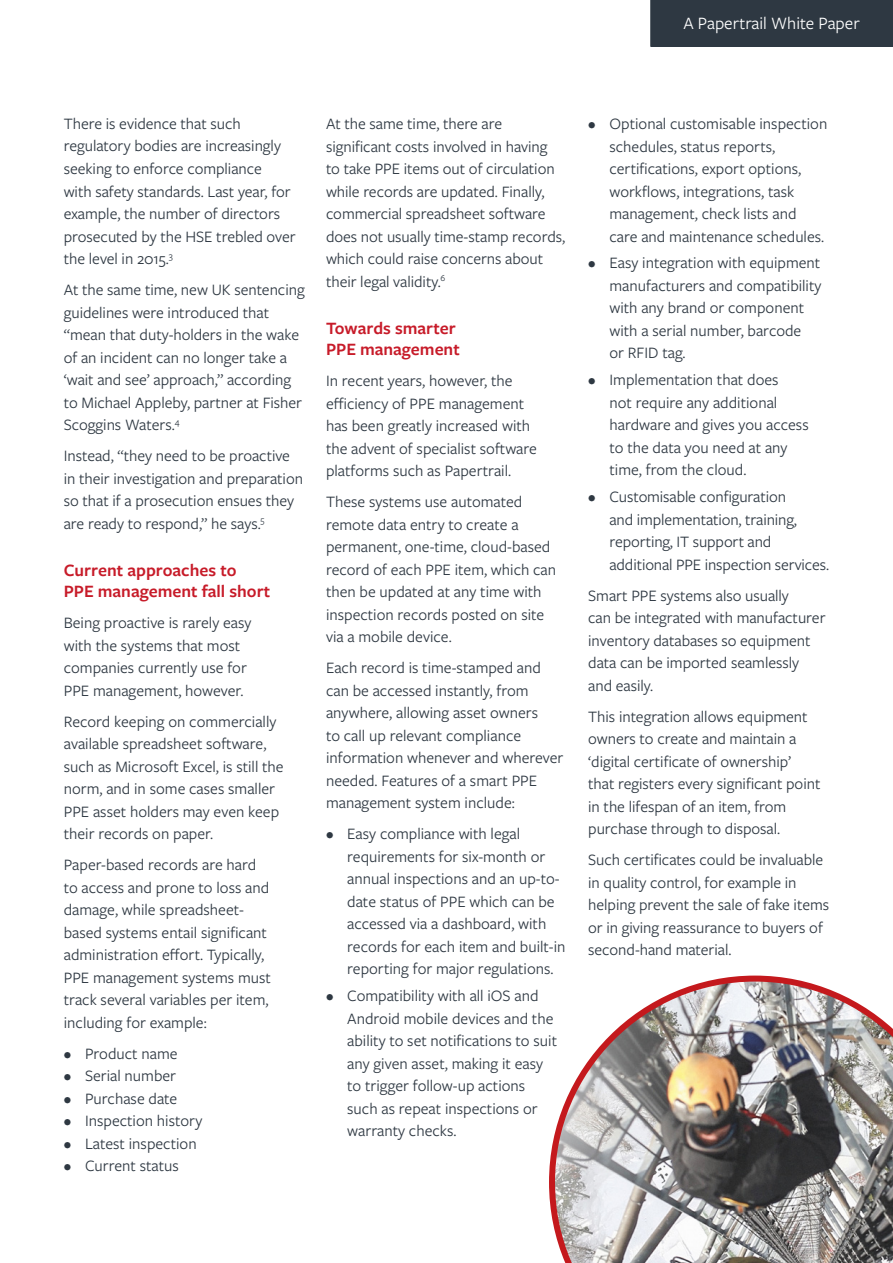
<style>
.page{position:relative;width:893px;height:1263px;background:#fff}
.page>*{position:absolute;margin:0;border:0;box-sizing:border-box;transform-origin:0 0}
.t1{font:600 18px/21.6px "Freight Sans Pro";color:#c71b29}
.t2{font:18px "Freight Sans Pro";color:#fff}
.t3{font:16.5px/22.5px "Freight Sans Pro";color:#2e3842}
</style>
<div class="page">
<div style="left:650px;top:0;width:243px;height:47px;background:#2e3842"></div>
<img style="left:549px;top:975px;width:344px;height:288px">
<p class="t2" style="left:683px;top:11px;width:178px">A Papertrail White Paper</p>
<p class="t3" style="left:64px;top:112px;width:233px">There is evidence that such regulatory bodies are increasingly seeking to enforce compliance<br>with safety standards. Last year, for example, the number of directors prosecuted by the HSE trebled over the level in 2015.<sup>3</sup></p>
<p class="t3" style="left:64px;top:278px;width:242px">At the same time, new UK sentencing guidelines were introduced that “mean that duty-holders in the wake of an incident can no longer take a ‘wait and see’ approach,” according to Michael Appleby, partner at Fisher<br>Scoggins Waters.<sup>4</sup></p>
<p class="t3" style="left:64px;top:444px;width:241px">Instead, “they need to be proactive in their investigation and preparation so that if a prosecution ensues they are ready to respond,” he says.<sup>5</sup></p>
<p class="t1" style="left:64px;top:558px;width:208px">Current approaches to<br>PPE management fall short</p>
<p class="t3" style="left:64px;top:611px;width:189px">Being proactive is rarely easy with the systems that most companies currently use for<br>PPE management, however.</p>
<p class="t3" style="left:64px;top:709px;width:221px">Record keeping on commercially available spreadsheet software, such as Microsoft Excel, is still the norm, and in some cases smaller<br>PPE asset holders may even keep their records on paper.</p>
<p class="t3" style="left:64px;top:853px;width:209px">Paper-based records are hard to access and prone to loss and damage, while spreadsheet&shy;based systems entail significant administration effort. Typically,<br>PPE management systems must track several variables per item, including for example:</p>
<p class="t3" style="left:64px;top:1042px;width:115px">• Product name</p>
<p class="t3" style="left:64px;top:1064px;width:114px">• Serial number</p>
<p class="t3" style="left:64px;top:1087px;width:115px">• Purchase date</p>
<p class="t3" style="left:64px;top:1109px;width:140px">• Inspection history</p>
<p class="t3" style="left:64px;top:1132px;width:134px">• Latest inspection</p>
<p class="t3" style="left:64px;top:1154px;width:117px">• Current status</p>
<p class="t3" style="left:326px;top:112px;width:241px">At the same time, there are significant costs involved in having to take PPE items out of circulation while records are updated. Finally, commercial spreadsheet software does not usually time-stamp records, which could raise concerns about their legal validity.<sup>6</sup></p>
<p class="t1" style="left:326px;top:316px;width:135px">Towards smarter<br>PPE management</p>
<p class="t3" style="left:326px;top:369px;width:212px">In recent years, however, the efficiency of PPE management has been greatly increased with the advent of specialist software platforms such as Papertrail.</p>
<p class="t3" style="left:326px;top:490px;width:232px">These systems use automated remote data entry to create a permanent, one-time, cloud-based record of each PPE item, which can then be updated at any time with inspection records posted on site via a mobile device.</p>
<p class="t3" style="left:326px;top:656px;width:239px">Each record is time-stamped and can be accessed instantly, from anywhere, allowing asset owners<br>to call up relevant compliance information whenever and wherever needed. Features of a smart PPE management system include:</p>
<p class="t3" style="left:347px;top:822px;width:220px;text-indent:-21px">• Easy compliance with legal requirements for six-month or annual inspections and an up-to&shy;date status of PPE which can be accessed via a dashboard, with records for each item and built-in reporting for major regulations.</p>
<p class="t3" style="left:347px;top:984px;width:211px;text-indent:-21px">• Compatibility with all iOS and<br>Android mobile devices and the ability to set notifications to suit any given asset, making it easy to trigger follow-up actions such as repeat inspections or warranty checks.</p>
<p class="t3" style="left:609px;top:112px;width:219px;text-indent:-21px">• Optional customisable inspection schedules, status reports, certifications, export options, workflows, integrations, task management, check lists and care and maintenance schedules.</p>
<p class="t3" style="left:609px;top:251px;width:214px;text-indent:-21px">• Easy integration with equipment manufacturers and compatibility with any brand or component with a serial number, barcode<br>or RFID tag.</p>
<p class="t3" style="left:609px;top:368px;width:201px;text-indent:-21px">• Implementation that does<br>not require any additional hardware and gives you access to the data you need at any time, from the cloud.</p>
<p class="t3" style="left:609px;top:485px;width:221px;text-indent:-21px">• Customisable configuration<br>and implementation, training, reporting, IT support and additional PPE inspection services.</p>
<p class="t3" style="left:588px;top:583px;width:239px">Smart PPE systems also usually<br>can be integrated with manufacturer inventory databases so equipment data can be imported seamlessly and easily.</p>
<p class="t3" style="left:588px;top:704px;width:234px">This integration allows equipment owners to create and maintain a ‘digital certificate of ownership’ that registers every significant point in the lifespan of an item, from purchase through to disposal.</p>
<p class="t3" style="left:588px;top:848px;width:242px">Such certificates could be invaluable in quality control, for example in helping prevent the sale of fake items or in giving reassurance to buyers of second-hand material.</p>
</div>
